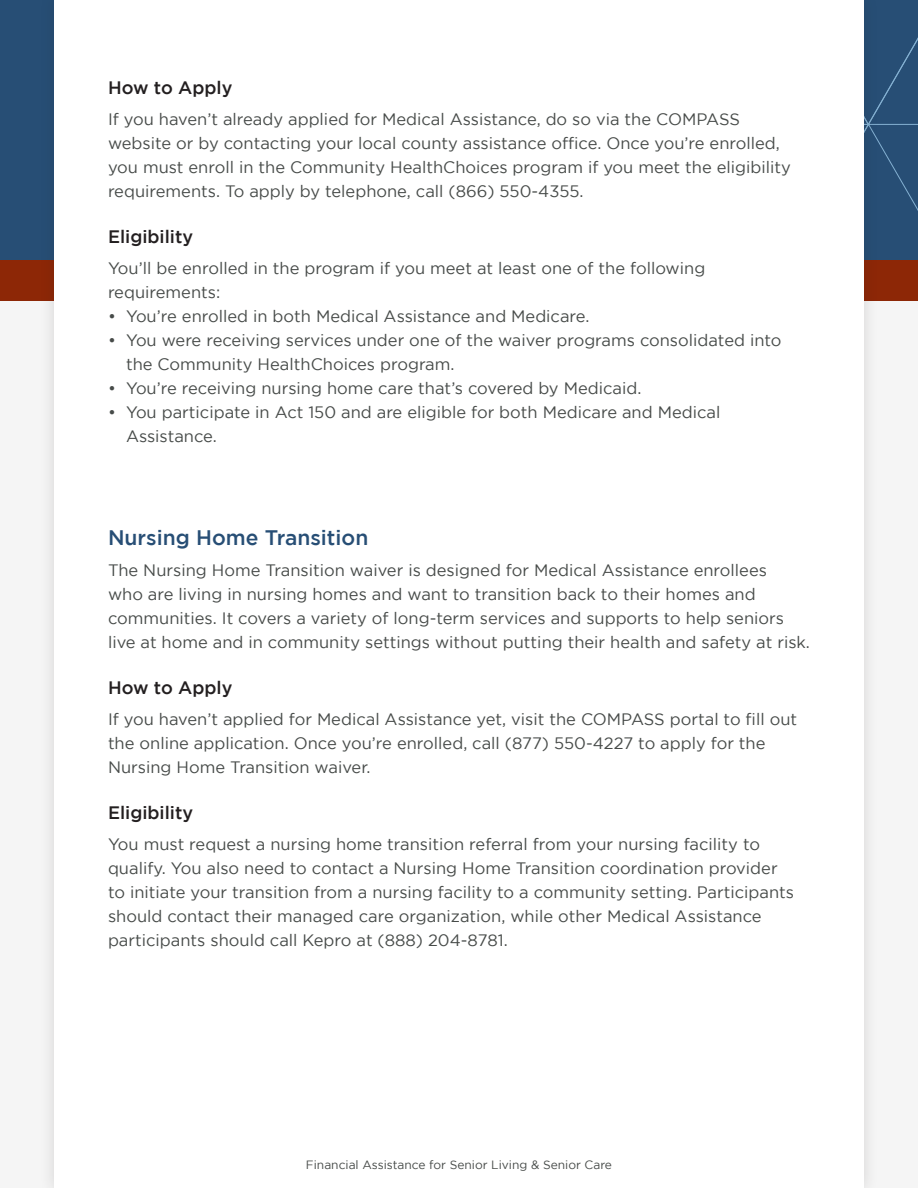
<style>
.page{position:relative;width:918px;height:1188px;background:#f5f5f5}
.page>*{position:absolute;margin:0;border:0;box-sizing:border-box;transform-origin:0 0}
.t1{font:500 21px "Gotham";color:#274e75}
.t2{font:500 18px "Gotham";color:#231f20}
.t3{font:16.5px/24px "Gotham";color:#474b49}
.t4{font:12px "Gotham";color:#474b49}
</style>
<div class="page">
<div style="left:0;top:0;width:918px;height:280px;background:#274e75"></div>
<div style="left:0;top:260px;width:918px;height:41px;background:#8d2706"></div>
<div style="left:39px;top:0;width:841px;height:1188px;background:#231f20;opacity:.15"></div>
<div style="left:54px;top:0;width:810px;height:1188px;background:#fff"></div>
<p class="t2" style="left:108px;top:78px;width:126px">How to Apply</p>
<p class="t3" style="left:108px;top:107px;width:684px">If you haven’t already applied for Medical Assistance, do so via the COMPASS website or by contacting your local county assistance office. Once you’re enrolled, you must enroll in the Community HealthChoices program if you meet the eligibility requirements. To apply by telephone, call (866) 550-4355.</p>
<p class="t2" style="left:108px;top:227px;width:87px">Eligibility</p>
<p class="t3" style="left:108px;top:256px;width:599px">You’ll be enrolled in the program if you meet at least one of the following requirements:</p>
<p class="t3" style="left:108px;top:304px;width:483px">• You’re enrolled in both Medical Assistance and Medicare.</p>
<p class="t3" style="left:126px;top:328px;width:657px;text-indent:-18px">• You were receiving services under one of the waiver programs consolidated into the Community HealthChoices program.</p>
<p class="t3" style="left:108px;top:376px;width:535px">• You’re receiving nursing home care that’s covered by Medicaid.</p>
<p class="t3" style="left:126px;top:400px;width:596px;text-indent:-18px">• You participate in Act 150 and are eligible for both Medicare and Medical<br>Assistance.</p>
<p class="t1" style="left:108px;top:526px;width:262px">Nursing Home Transition</p>
<p class="t3" style="left:108px;top:558px;width:704px">The Nursing Home Transition waiver is designed for Medical Assistance enrollees<br>who are living in nursing homes and want to transition back to their homes and communities. It covers a variety of long-term services and supports to help seniors live at home and in community settings without putting their health and safety at risk.</p>
<p class="t2" style="left:108px;top:678px;width:126px">How to Apply</p>
<p class="t3" style="left:108px;top:707px;width:691px">If you haven’t applied for Medical Assistance yet, visit the COMPASS portal to fill out the online application. Once you’re enrolled, call (877) 550-4227 to apply for the<br>Nursing Home Transition waiver.</p>
<p class="t2" style="left:108px;top:803px;width:87px">Eligibility</p>
<p class="t3" style="left:108px;top:832px;width:688px">You must request a nursing home transition referral from your nursing facility to qualify. You also need to contact a Nursing Home Transition coordination provider to initiate your transition from a nursing facility to a community setting. Participants should contact their managed care organization, while other Medical Assistance participants should call Kepro at (888) 204-8781.</p>
<p class="t4" style="left:306px;top:1158px;width:308px">Financial Assistance for Senior Living &amp; Senior Care</p>
</div>
